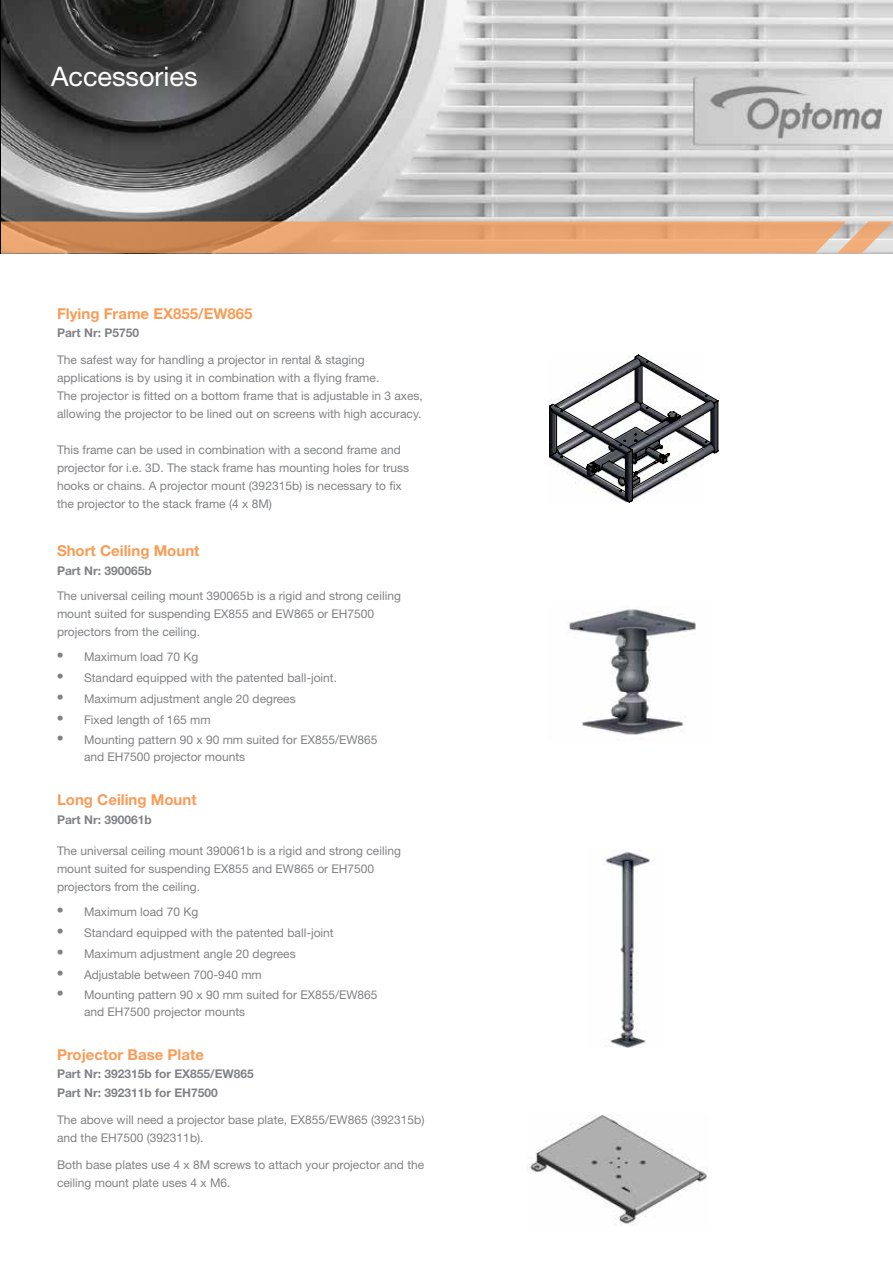
<style>
.page{position:relative;width:893px;height:1263px;background:#fff}
.page>*{position:absolute;margin:0;border:0;box-sizing:border-box;transform-origin:0 0}
.t1{font:27px "Helvetica Neue";color:#fff}
.t2{font:700 15px "Helvetica Neue";color:#f89c57}
.t3{font:12px/18px "Helvetica Neue";color:#808285}
.t4{font:700 12px/18.6px "Helvetica Neue";color:#808285}
.s1{font-family:"Times";font-size:18px}
</style>
<div class="page">
<img style="left:1px;top:0;width:892px;height:221px">
<svg style="left:549px;top:355px;width:169px;height:147px"></svg>
<img style="left:569px;top:609px;width:127px;height:126px">
<img style="left:603px;top:850px;width:51px;height:198px">
<img style="left:527px;top:1115px;width:180px;height:111px">
<svg style="left:1px;top:221px;width:892px;height:32px;background:#e09f6f"></svg>
<hr style="left:0;top:0;width:1px;height:253px;background:#000">
<h1 class="t1" style="left:51px;top:60px;width:148px">Accessories</h1>
<p class="t2" style="left:57px;top:304px;width:197px">Flying Frame EX855/EW865</p>
<p class="t4" style="left:57px;top:323px;width:84px">Part Nr: P5750</p>
<p class="t3" style="left:57px;top:350px;width:367px">The safest way for handling a projector in rental &amp; staging applications is by using it in combination with a flying frame.<br>The projector is fitted on a bottom frame that is adjustable in 3 axes, allowing the projector to be lined out on screens with high accuracy.</p>
<p class="t3" style="left:57px;top:440px;width:354px">This frame can be used in combination with a second frame and projector for i.e. 3D. The stack frame has mounting holes for truss hooks or chains. A projector mount (392315b) is necessary to fix the projector to the stack frame (4 x 8M)</p>
<p class="t2" style="left:57px;top:542px;width:144px">Short Ceiling Mount</p>
<p class="t4" style="left:57px;top:561px;width:96px">Part Nr: 390065b</p>
<p class="t3" style="left:57px;top:587px;width:345px">The universal ceiling mount 390065b is a rigid and strong ceiling mount suited for suspending EX855 and EW865 or EH7500 projectors from the ceiling.</p>
<p class="t3" style="left:57px;top:648px;width:143px"><span class="s1">•</span> Maximum load 70 Kg</p>
<p class="t3" style="left:57px;top:669px;width:281px"><span class="s1">•</span> Standard equipped with the patented ball-joint.</p>
<p class="t3" style="left:57px;top:689px;width:240px"><span class="s1">•</span> Maximum adjustment angle 20 degrees</p>
<p class="t3" style="left:57px;top:710px;width:155px"><span class="s1">•</span> Fixed length of 165 mm</p>
<p class="t3" style="left:84px;top:732px;width:295px;line-height:16.5px;text-indent:-27px"><span class="s1">•</span> Mounting pattern 90 x 90 mm suited for EX855/EW865 and EH7500 projector mounts</p>
<p class="t2" style="left:57px;top:791px;width:141px">Long Ceiling Mount</p>
<p class="t4" style="left:57px;top:810px;width:96px">Part Nr: 390061b</p>
<p class="t3" style="left:57px;top:842px;width:345px">The universal ceiling mount 390061b is a rigid and strong ceiling mount suited for suspending EX855 and EW865 or EH7500 projectors from the ceiling.</p>
<p class="t3" style="left:57px;top:903px;width:143px"><span class="s1">•</span> Maximum load 70 Kg</p>
<p class="t3" style="left:57px;top:923px;width:278px"><span class="s1">•</span> Standard equipped with the patented ball-joint</p>
<p class="t3" style="left:57px;top:944px;width:240px"><span class="s1">•</span> Maximum adjustment angle 20 degrees</p>
<p class="t3" style="left:57px;top:965px;width:206px"><span class="s1">•</span> Adjustable between 700-940 mm</p>
<p class="t3" style="left:84px;top:986px;width:295px;line-height:16.5px;text-indent:-27px"><span class="s1">•</span> Mounting pattern 90 x 90 mm suited for EX855/EW865 and EH7500 projector mounts</p>
<p class="t2" style="left:57px;top:1045px;width:148px">Projector Base Plate</p>
<p class="t4" style="left:57px;top:1064px;width:198px">Part Nr: 392315b for EX855/EW865<br>Part Nr: 392311b for EH7500</p>
<p class="t3" style="left:57px;top:1111px;width:369px">The above will need a projector base plate, EX855/EW865 (392315b) and the EH7500 (392311b).</p>
<p class="t3" style="left:57px;top:1155px;width:369px">Both base plates use 4 x 8M screws to attach your projector and the ceiling mount plate uses 4 x M6.</p>
</div>
